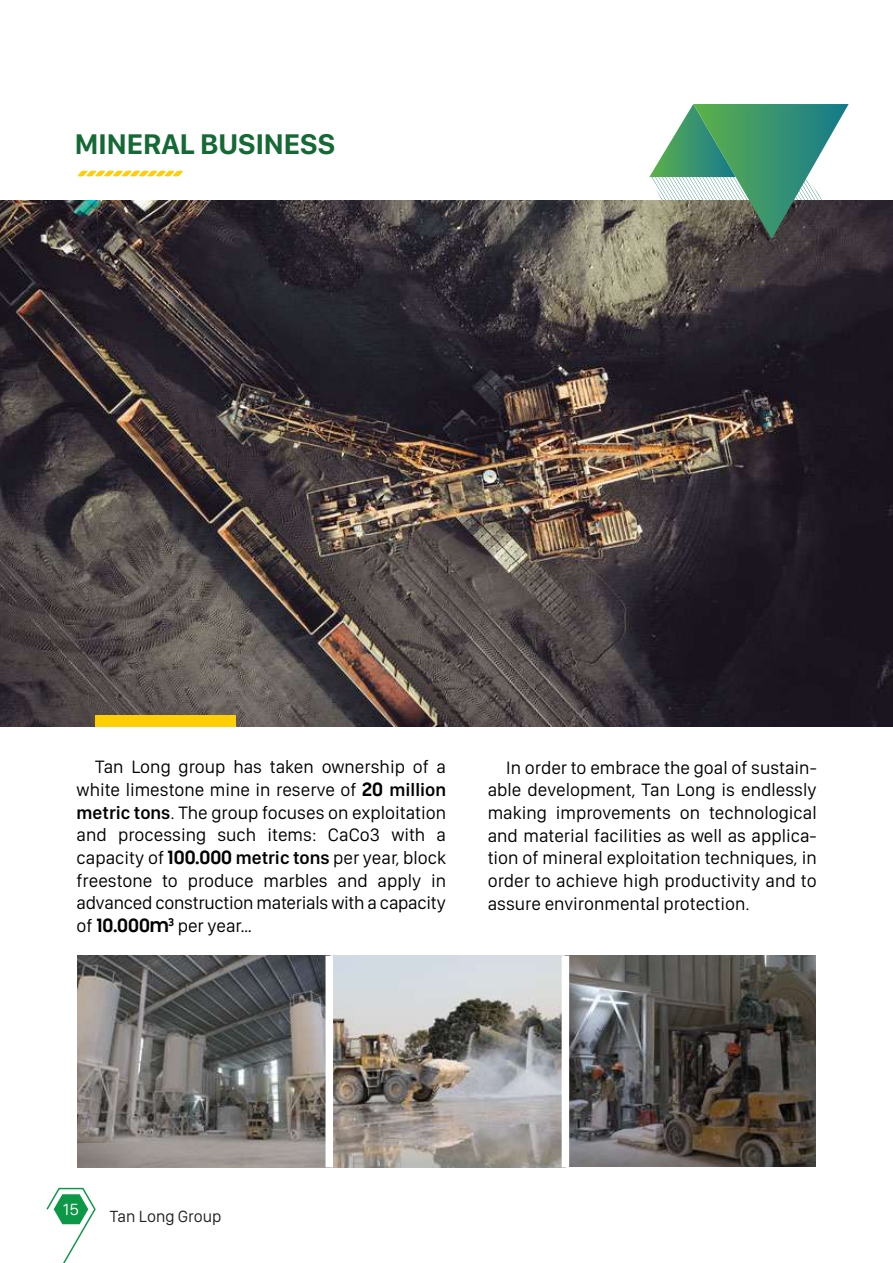
<style>
.page{position:relative;width:893px;height:1263px;background:#fff}
.page>*{position:absolute;margin:0;border:0;box-sizing:border-box;transform-origin:0 0}
.t1{font:700 29.55px "San Francisco Display";color:#156935}
.t2{font:18.6px/22.6px "San Francisco Display";color:#010101;text-align:justify}
.t3{font:16.8px "San Francisco Display";color:#231f20}
.t4{font:16.8px "San Francisco Display";color:#fff}
.s1{font-family:"i Ciel Samsung Sharp Sans";font-weight:700}
.s2{font-weight:600}
</style>
<div class="page">
<svg style="left:77px;top:170px;width:106px;height:7px"></svg>
<img style="left:77px;top:955px;width:739px;height:212px">
<img style="left:0;top:201px;width:893px;height:526px">
<div style="left:96px;top:715px;width:140px;height:12px;background:#fece07"></div>
<svg style="left:649px;top:104px;width:200px;height:135px"></svg>
<svg style="left:46px;top:1187px;width:50px;height:76px"></svg>
<div style="left:326px;top:956px;width:7px;height:211px;background:#fff"></div>
<div style="left:562px;top:956px;width:7px;height:211px;background:#fff"></div>
<h1 class="t1" style="left:75px;top:125px;width:262px">MINERAL BUSINESS</h1>
<p class="t2" style="left:77px;top:755px;width:371px;text-indent:19px">Tan Long group has taken ownership of a white limestone mine in reserve of <span class="s1">20</span> <span class="s2">million metric tons</span>. The group focuses on exploitation and processing such items: CaCo3 with a capacity of <span class="s1">100.000</span> <span class="s2">metric tons</span> per year, block freestone to produce marbles and apply in advanced construction materials with a capacity of <span class="s1">10.000m</span><sup>3</sup> per year…</p>
<p class="t2" style="left:488px;top:755px;width:331px;text-indent:19px">In order to embrace the goal of sustain&shy;able development, Tan Long is endlessly making improvements on technological and material facilities as well as applica&shy;tion of mineral exploitation techniques, in order to achieve high productivity and to assure environmental protection.</p>
<p class="t4" style="left:63px;top:1198px;width:18px">15</p>
<p class="t3" style="left:110px;top:1206px;width:113px">Tan Long Group</p>
</div>
